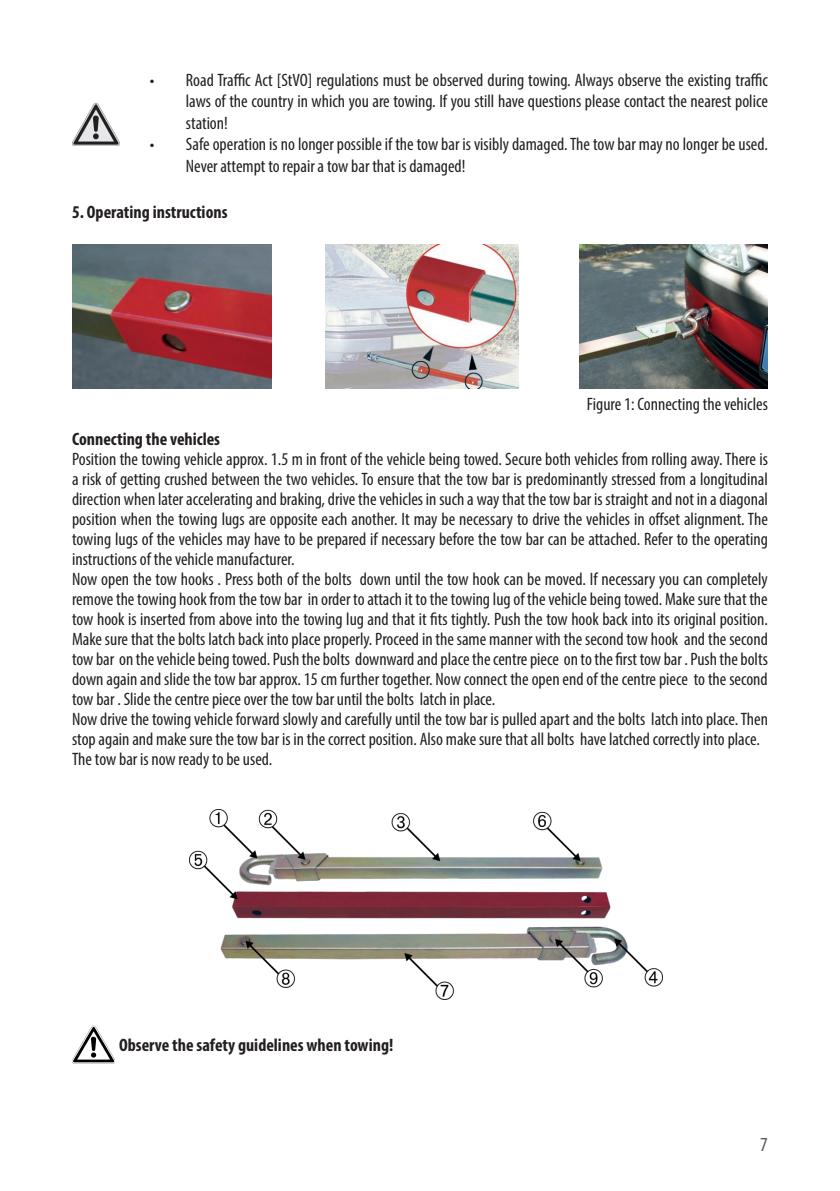
<style>
.page{position:relative;width:840px;height:1191px;background:#fff}
.page>*{position:absolute;margin:0;border:0;box-sizing:border-box;transform-origin:0 0}
.t1{font:condensed 20px "Myriad Pro";color:#57585a}
.t2{font:condensed 18px/20px "Myriad Pro";color:#231f20}
.t3{font:700 condensed 18px "Myriad Pro";color:#231f20}
</style>
<div class="page">
<img style="left:72px;top:104px;width:47px;height:41px">
<img style="left:326px;top:244px;width:192px;height:144px">
<img style="left:72px;top:244px;width:200px;height:144px">
<img style="left:579px;top:244px;width:188px;height:144px">
<img style="left:189px;top:809px;width:473px;height:190px">
<img style="left:72px;top:1025px;width:43px;height:38px">
<p class="t2" style="left:186px;top:69px;width:583px;line-height:21.6px;text-align:justify;text-indent:-36px">• Road Traffic Act [StVO] regulations must be observed during towing. Always observe the existing traffic laws of the country in which you are towing. If you still have questions please contact the nearest police station!</p>
<p class="t2" style="left:186px;top:133px;width:583px;line-height:21.6px;text-indent:-36px">• Safe operation is no longer possible if the tow bar is visibly damaged. The tow bar may no longer be used.<br>Never attempt to repair a tow bar that is damaged!</p>
<p class="t3" style="left:72px;top:201px;width:157px">5. Operating instructions</p>
<p class="t2" style="left:586px;top:394px;width:182px">Figure 1: Connecting the vehicles</p>
<p class="t3" style="left:72px;top:428px;width:149px">Connecting the vehicles</p>
<p class="t2" style="left:72px;top:449px;width:697px">Position the towing vehicle approx. 1.5 m in front of the vehicle being towed. Secure both vehicles from rolling away. There is a risk of getting crushed between the two vehicles. To ensure that the tow bar is predominantly stressed from a longitudinal direction when later accelerating and braking, drive the vehicles in such a way that the tow bar is straight and not in a diagonal position when the towing lugs are opposite each another. It may be necessary to drive the vehicles in offset alignment. The towing lugs of the vehicles may have to be prepared if necessary before the tow bar can be attached. Refer to the operating instructions of the vehicle manufacturer.<br>Now open the tow hooks . Press both of the bolts down until the tow hook can be moved. If necessary you can completely remove the towing hook from the tow bar in order to attach it to the towing lug of the vehicle being towed. Make sure that the tow hook is inserted from above into the towing lug and that it fits tightly. Push the tow hook back into its original position.<br>Make sure that the bolts latch back into place properly. Proceed in the same manner with the second tow hook and the second tow bar on the vehicle being towed. Push the bolts downward and place the centre piece on to the first tow bar . Push the bolts down again and slide the tow bar approx. 15 cm further together. Now connect the open end of the centre piece to the second tow bar . Slide the centre piece over the tow bar until the bolts latch in place.<br>Now drive the towing vehicle forward slowly and carefully until the tow bar is pulled apart and the bolts latch into place. Then stop again and make sure the tow bar is in the correct position. Also make sure that all bolts have latched correctly into place.<br>The tow bar is now ready to be used.</p>
<p class="t3" style="left:119px;top:1033px;width:275px">Observe the safety guidelines when towing!</p>
<p class="t1" style="left:759px;top:1132px;width:9px">7</p>
</div>
